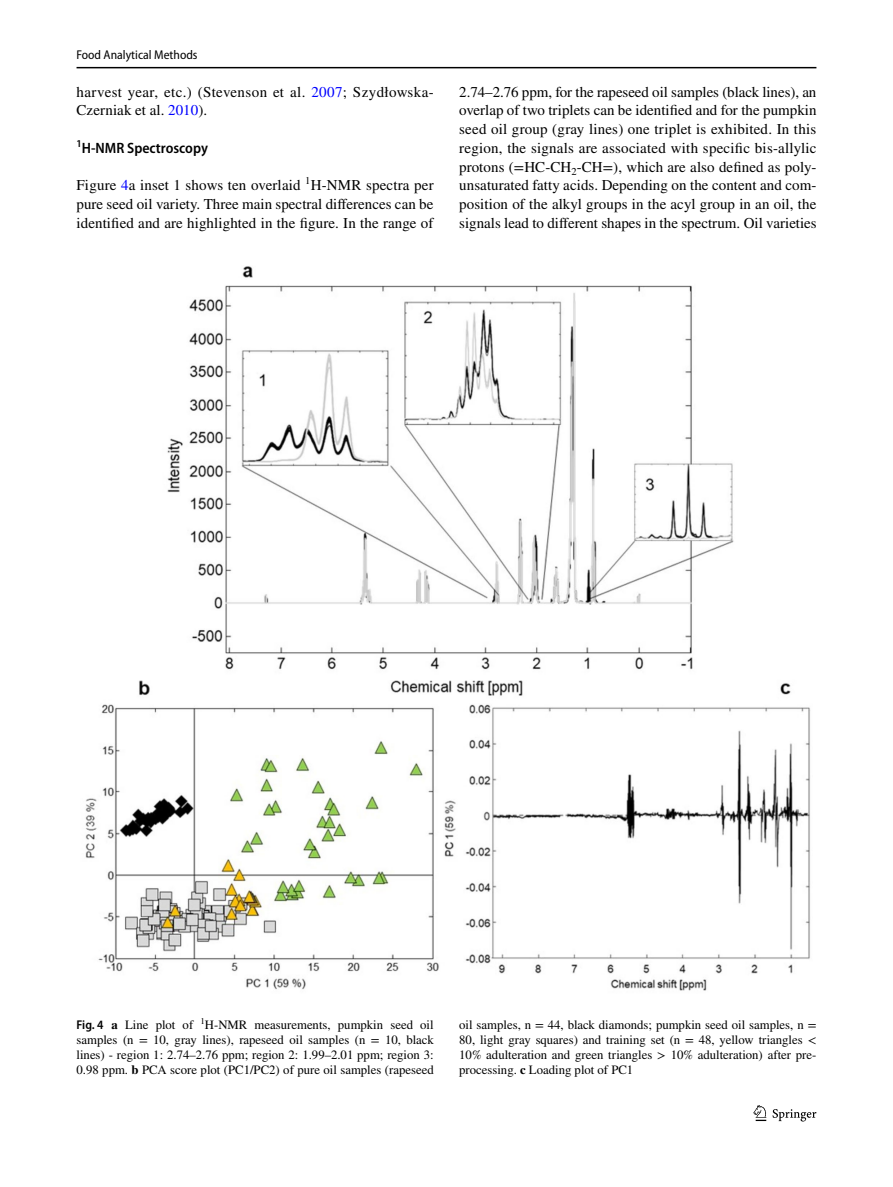
<style>
.page{position:relative;width:893px;height:1187px;background:#fff}
.page>*{position:absolute;margin:0;border:0;box-sizing:border-box;transform-origin:0 0}
.t1{font:15px/18.8px "STIX";letter-spacing:.005em;color:#000;text-align:justify}
.t2{font:15px/18.8px "STIX";letter-spacing:.025em;color:#000}
.t3{font:600 semi-condensed 15px "Myriad Pro";color:#000}
.t4{font:12.75px/15px "STIX";color:#000;text-align:justify}
.t5{font:semi-condensed 12.75px "Myriad Pro";color:#000}
.s1{color:#00f}
.s2{font-family:"Myriad Pro";font-weight:600;font-stretch:semi-condensed}
.s3{font-weight:700}
</style>
<div class="page">
<hr style="left:77px;top:67px;width:739px;height:1px;background:#000">
<svg style="left:753px;top:1105px;width:13px;height:15px"></svg>
<svg style="left:773px;top:1109px;width:43px;height:12px"></svg>
<img style="left:85px;top:266px;width:726px;height:725px">
<p class="t5" style="left:77px;top:48px;width:123px">Food Analytical Methods</p>
<p class="t2" style="left:77px;top:83px;width:359px">harvest year, etc.) (Stevenson et al. <span class="s1">2007</span>; Szydłowska-<br>Czerniak et al. <span class="s1">2010</span>).</p>
<p class="t3" style="left:77px;top:140px;width:133px"><sup>1</sup>H‑NMR Spectroscopy</p>
<p class="t1" style="left:77px;top:177px;width:359px">Figure <span class="s1">4</span>a inset 1 shows ten overlaid <sup>1</sup>H-NMR spectra per pure seed oil variety. Three main spectral differences can be identified and are highlighted in the figure. In the range of</p>
<p class="t1" style="left:459px;top:83px;width:359px">2.74–2.76 ppm, for the rapeseed oil samples (black lines), an overlap of two triplets can be identified and for the pumpkin seed oil group (gray lines) one triplet is exhibited. In this region, the signals are associated with specific bis-allylic protons (=HC-CH<sub>2</sub>-CH=), which are also defined as poly&shy;unsaturated fatty acids. Depending on the content and com&shy;position of the alkyl groups in the acyl group in an oil, the signals lead to different shapes in the spectrum. Oil varieties</p>
<p class="t4" style="left:77px;top:1017px;width:359px"><span class="s2">Fig. 4</span> <span class="s3">a</span> Line plot of <sup>1</sup>H-NMR measurements, pumpkin seed oil samples (n = 10, gray lines), rapeseed oil samples (n = 10, black lines) - region 1: 2.74–2.76 ppm; region 2: 1.99–2.01 ppm; region 3:<br>0.98 ppm. <span class="s3">b</span> PCA score plot (PC1/PC2) of pure oil samples (rapeseed</p>
<p class="t4" style="left:459px;top:1017px;width:359px">oil samples, n = 44, black diamonds; pumpkin seed oil samples, n = 80, light gray squares) and training set (n = 48, yellow triangles &lt; 10% adulteration and green triangles &gt; 10% adulteration) after pre&shy;processing. <span class="s3">c</span> Loading plot of PC1</p>
</div>
